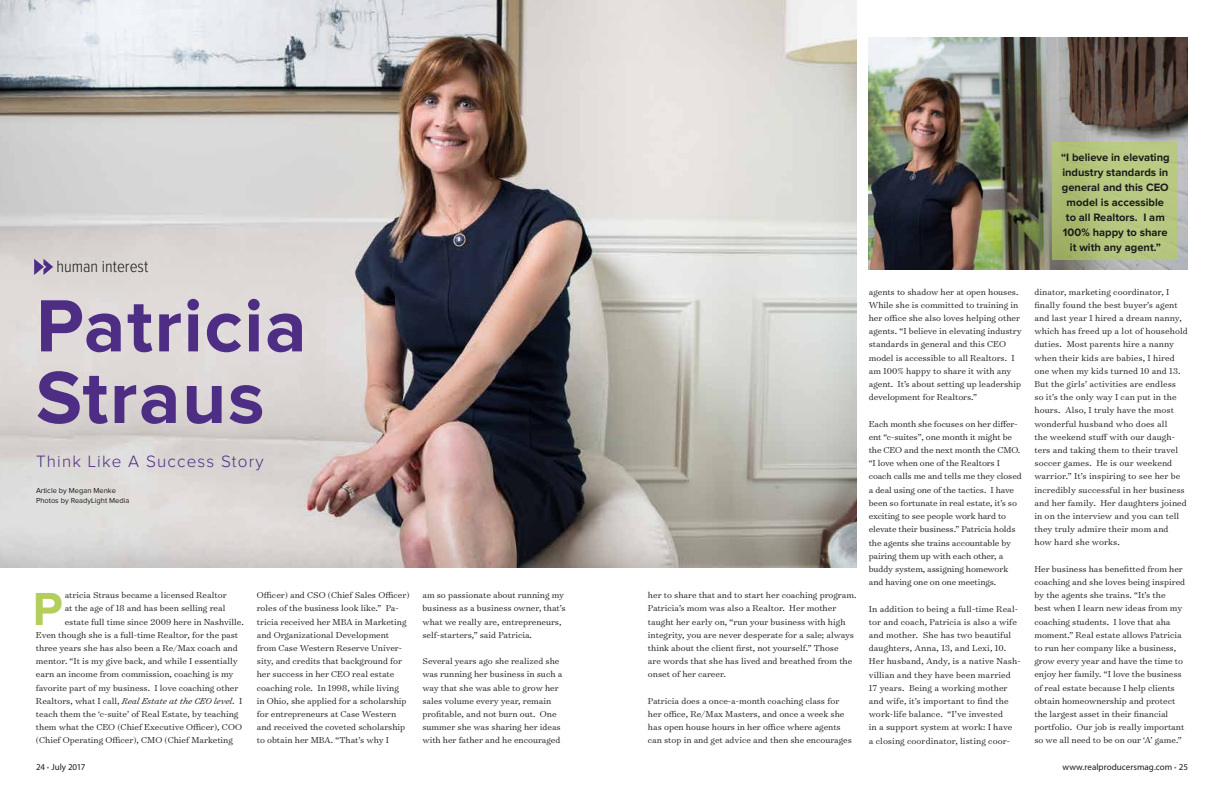
<style>
.page{position:relative;width:1224px;height:792px;background:#fff}
.page>*{position:absolute;margin:0;border:0;box-sizing:border-box;transform-origin:0 0}
.t1{font:700 76.6px/71.6px "Proxima Nova";letter-spacing:.02em;color:#4e2d84}
.t2{font:700 48.1px "Proxima Nova";color:#b3ce5a}
.t3{font:300 17px "Proxima Nova";letter-spacing:.07em;color:#4e2d84}
.t4{font:300 17px "Proxima Nova Cond";color:#1c1b1a}
.t5{font:700 11.1px "Proxima Nova";color:#1c1b1a}
.t6{font:300 9.8px/13.2px "Surveyor Text";color:#1c1b1a}
.t7{font:italic 300 9.8px "Surveyor Text";color:#1c1b1a}
.t8{font:9px "Myriad Pro";letter-spacing:.005em;color:#1c1b1a}
.t9{font:7.5px/10px "Proxima Nova";color:#1c1b1a}
.s1{font-style:normal}
.s2{color:#0098dd}
</style>
<div class="page">
<img style="left:0;top:0;width:857px;height:567px">
<img style="left:869px;top:37px;width:319px;height:232px">
<svg style="left:34px;top:259px;width:19px;height:16px"></svg>
<div style="left:1053px;top:143px;width:125px;height:117px;background:linear-gradient(to right,#a8b96f,#bdcd87)"></div>
<h3 class="t4" style="left:56px;top:259px;width:93px">human interest</h3>
<h1 class="t1" style="left:36px;top:293px;width:272px">Patricia<br>Straus</h1>
<h3 class="t3" style="left:36px;top:454px;width:229px">Think Like A Success Story</h3>
<p class="t9" style="left:36px;top:485px;width:95px">Article by Megan Menke<br>Photos by ReadyLight Media</p>
<h2 class="t2" style="left:33px;top:587px;width:32px">P</h2>
<p class="t6" style="left:65px;top:588px;width:163px">atricia Straus became a licensed Realtor</p>
<p class="t6" style="left:65px;top:601px;width:162px">at the age of 18 and has been selling real</p>
<p class="t6" style="left:65px;top:615px;width:181px">estate full time since 2009 here in Nashville.</p>
<p class="t6" style="left:36px;top:628px;width:204px">Even though she is a full-time Realtor, for the past</p>
<p class="t6" style="left:36px;top:641px;width:203px">three years she has also been a Re/Max coach and</p>
<p class="t6" style="left:36px;top:654px;width:203px">mentor. “It is my give back, and while I essentially</p>
<p class="t6" style="left:36px;top:667px;width:199px">earn an income from commission, coaching is my</p>
<p class="t6" style="left:36px;top:681px;width:204px">favorite part of my business. I love coaching other</p>
<p class="t7" style="left:36px;top:694px;width:208px"><span class="s1">Realtors, what I call,</span> Real Estate at the CEO level. <span class="s1">I</span></p>
<p class="t6" style="left:36px;top:707px;width:204px">teach them the ‘c-suite’ of Real Estate, by teaching</p>
<p class="t6" style="left:36px;top:720px;width:208px">them what the CEO (Chief Executive Officer), COO</p>
<p class="t6" style="left:36px;top:733px;width:198px">(Chief Operating Officer), CMO (Chief Marketing</p>
<p class="t6" style="left:257px;top:588px;width:154px">Officer) and CSO (Chief Sales Officer) roles of the business look like.” Pa&shy;tricia received her MBA in Marketing and Organizational Development from Case Western Reserve Univer&shy;sity, and credits that background for her success in her CEO real estate coaching role. In 1998, while living<br>in Ohio, she applied for a scholarship for entrepreneurs at Case Western and received the coveted scholarship to obtain her MBA. “That’s why I</p>
<p class="t6" style="left:422px;top:588px;width:145px">am so passionate about running my business as a business owner, that’s what we really are, entrepreneurs, self-starters,” said Patricia.</p>
<p class="t6" style="left:422px;top:654px;width:141px">Several years ago she realized she was running her business in such a way that she was able to grow her sales volume every year, remain profitable, and not burn out. One summer she was sharing her ideas with her father and he encouraged</p>
<p class="t5" style="left:1061px;top:152px;width:110px">“I believe in elevating</p>
<p class="t5" style="left:1062px;top:167px;width:108px">industry standards in</p>
<p class="t5" style="left:1062px;top:182px;width:93px">general and this CEO</p>
<p class="t5" style="left:1067px;top:197px;width:99px">model is accessible</p>
<p class="t5" style="left:1066px;top:212px;width:100px">to all Realtors. I am</p>
<p class="t5" style="left:1063px;top:227px;width:106px">100% happy to share</p>
<p class="t5" style="left:1070px;top:242px;width:92px">it with any agent.”</p>
<p class="t6" style="left:648px;top:588px;width:210px">her to share that and to start her coaching program.<br>Patricia’s mom was also a Realtor. Her mother taught her early on, “run your business with high integrity, you are never desperate for a sale; always think about the client first, not yourself.” Those<br>are words that she has lived and breathed from the onset of her career.</p>
<p class="t6" style="left:648px;top:694px;width:205px">Patricia does a once-a-month coaching class for her office, Re/Max Masters, and once a week she has open house hours in her office where agents can stop in and get advice and then she encourages</p>
<p class="t6" style="left:869px;top:285px;width:155px">agents to shadow her at open houses.<br>While she is committed to training in her office she also loves helping other agents. “I believe in elevating industry standards in general and this CEO model is accessible to all Realtors. I am 100% happy to share it with any agent. It’s about setting up leadership development for Realtors.”</p>
<p class="t6" style="left:869px;top:417px;width:154px">Each month she focuses on her differ&shy;ent “c-suites”, one month it might be the CEO and the next month the CMO. “I love when one of the Realtors I coach calls me and tells me they closed a deal using one of the tactics. I have been so fortunate in real estate, it’s so exciting to see people work hard to elevate their business.” Patricia holds the agents she trains accountable by pairing them up with each other, a buddy system, assigning homework and having one on one meetings.</p>
<p class="t6" style="left:869px;top:602px;width:154px">In addition to being a full-time Real&shy;tor and coach, Patricia is also a wife and mother. She has two beautiful daughters, Anna, 13, and Lexi, 10.<br>Her husband, Andy, is a native Nash&shy;villian and they have been married 17 years. Being a working mother and wife, it’s important to find the work-life balance. “I’ve invested<br>in a support system at work: I have<br>a closing coordinator, listing coor-</p>
<p class="t6" style="left:1034px;top:285px;width:155px">dinator, marketing coordinator, I finally found the best buyer’s agent and last year I hired a dream nanny, which has freed up a lot of household duties. Most parents hire a nanny when their kids are babies, I hired one when my kids turned 10 and 13.<br>But the girls’ activities are endless<br>so it’s the only way I can put in the hours. Also, I truly have the most wonderful husband who does all<br>the weekend stuff with our daugh&shy;ters and taking them to their travel soccer games. He is our weekend warrior.” It’s inspiring to see her be incredibly successful in her business and her family. Her daughters joined in on the interview and you can tell they truly admire their mom and how hard she works.</p>
<p class="t6" style="left:1034px;top:562px;width:152px">Her business has benefitted from her coaching and she loves being inspired by the agents she trains. “It’s the<br>best when I learn new ideas from my coaching students. I love that aha moment.” Real estate allows Patricia to run her company like a business, grow every year and have the time to enjoy her family. “I love the business of real estate because I help clients obtain homeownership and protect the largest asset in their financial portfolio. Our job is really important so we all need to be on our ‘A’ game.”</p>
<p class="t8" style="left:36px;top:761px;width:51px">24 <span class="s2">•</span> July 2017</p>
<p class="t8" style="left:1062px;top:761px;width:127px">www.realproducersmag.com <span class="s2">•</span> 25</p>
</div>
